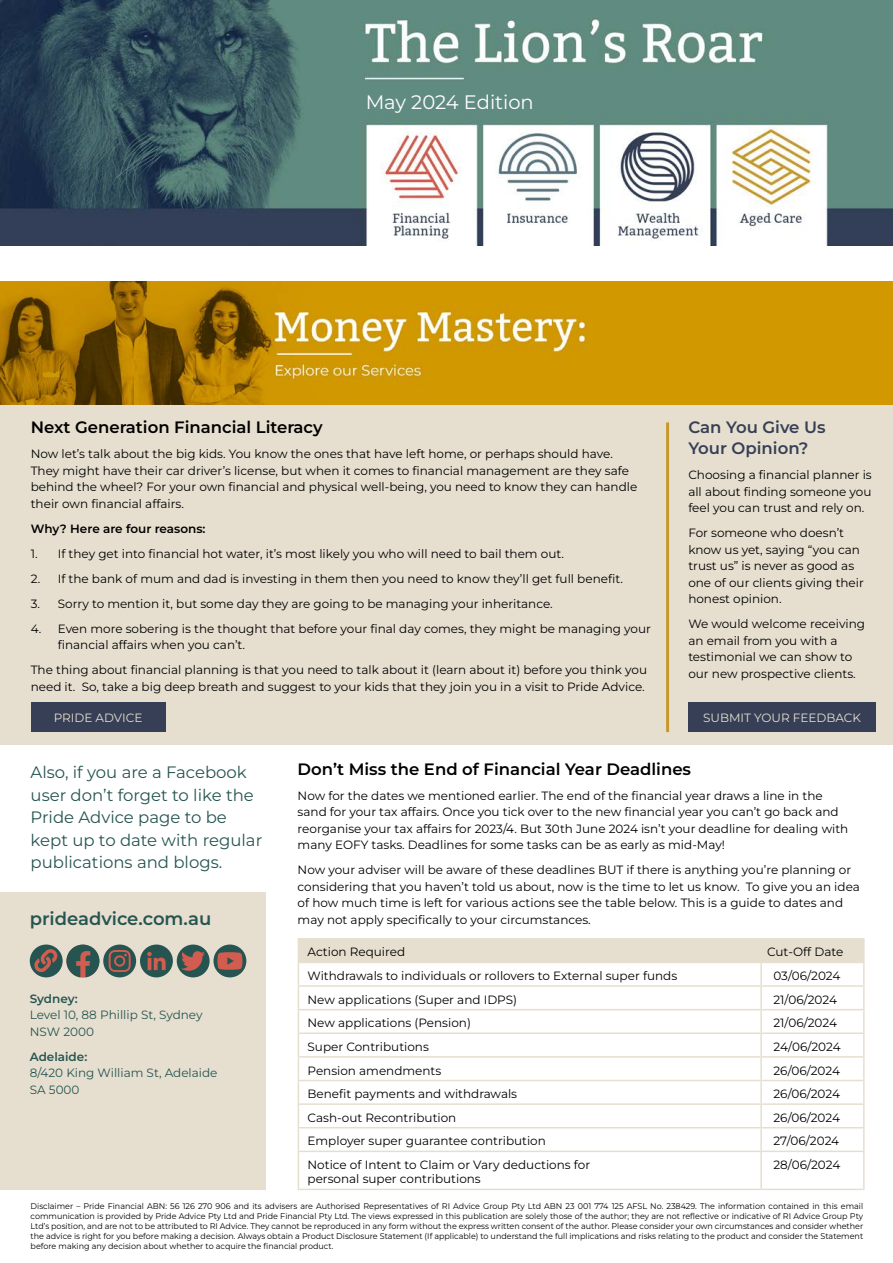
<style>
.page{position:relative;width:893px;height:1263px;background:#fff}
.page>*{position:absolute;margin:0;border:0;box-sizing:border-box;transform-origin:0 0}
.t1{font:19.5px "Montserrat";color:#fff}
.t2{font:600 18px "Montserrat";color:#265551}
.t3{font:16.5px/22.5px "Montserrat";color:#265551}
.t4{font:600 16.5px "Montserrat";color:#000}
.t5{font:600 16.5px/21px "Montserrat";color:#363f55}
.t6{font:12px/16.5px "Montserrat";color:#000}
.t7{font:12px/16.5px "Montserrat";color:#265551}
.t8{font:12px "Montserrat";color:#e6dfd0}
.t9{font:600 12px "Montserrat";color:#000}
.t10{font:600 12px "Montserrat";color:#265551}
.t11{font:8.25px/10.1px "Montserrat";color:#000;text-align:justify}
</style>
<div class="page">
<img style="left:0;top:0;width:893px;height:246px">
<div style="left:0;top:892px;width:266px;height:297px;background:#e6dfd0"></div>
<div style="left:177px;top:944px;width:33px;height:33px;background:#265551;border-radius:50%"></div>
<svg style="left:181px;top:951px;width:24px;height:20px"></svg>
<div style="left:140px;top:944px;width:33px;height:33px;background:#265551;border-radius:50%"></div>
<svg style="left:147px;top:952px;width:19px;height:18px"></svg>
<div style="left:103px;top:944px;width:33px;height:33px;background:#265551;border-radius:50%"></div>
<svg style="left:109px;top:950px;width:22px;height:22px"></svg>
<svg style="left:66px;top:944px;width:33px;height:33px"></svg>
<div style="left:30px;top:944px;width:33px;height:33px;background:#265551;border-radius:50%"></div>
<svg style="left:34px;top:948px;width:24px;height:25px"></svg>
<div style="left:213px;top:944px;width:33px;height:33px;background:#265551;border-radius:50%"></div>
<svg style="left:217px;top:952px;width:25px;height:18px"></svg>
<div style="left:0;top:379px;width:893px;height:366px;background:#e6dfd0"></div>
<img style="left:0;top:281px;width:30px;height:123px">
<div style="left:659px;top:281px;width:35px;height:123px;background:#d19800"></div>
<div style="left:694px;top:281px;width:199px;height:123px;background:#d19800"></div>
<hr style="left:298px;top:938px;width:463px;height:1px;background:#e6dfd0">
<hr style="left:761px;top:938px;width:104px;height:1px;background:#e6dfd0">
<hr style="left:863px;top:939px;width:2px;height:23px;background:#e6dfd0">
<hr style="left:761px;top:962px;width:104px;height:1px;background:#e6dfd0">
<hr style="left:863px;top:963px;width:2px;height:22px;background:#e6dfd0">
<hr style="left:761px;top:985px;width:104px;height:2px;background:#e6dfd0">
<hr style="left:863px;top:987px;width:2px;height:22px;background:#e6dfd0">
<hr style="left:761px;top:1009px;width:104px;height:1px;background:#e6dfd0">
<hr style="left:863px;top:1010px;width:2px;height:22px;background:#e6dfd0">
<hr style="left:761px;top:1032px;width:104px;height:2px;background:#e6dfd0">
<hr style="left:863px;top:1034px;width:2px;height:22px;background:#e6dfd0">
<hr style="left:761px;top:1056px;width:104px;height:2px;background:#e6dfd0">
<hr style="left:863px;top:1058px;width:2px;height:22px;background:#e6dfd0">
<hr style="left:761px;top:1080px;width:104px;height:1px;background:#e6dfd0">
<hr style="left:863px;top:1081px;width:2px;height:22px;background:#e6dfd0">
<hr style="left:761px;top:1103px;width:104px;height:2px;background:#e6dfd0">
<hr style="left:863px;top:1105px;width:2px;height:22px;background:#e6dfd0">
<svg style="left:298px;top:939px;width:566px;height:211px"></svg>
<hr style="left:761px;top:1127px;width:104px;height:1px;background:#e6dfd0">
<hr style="left:760px;top:1128px;width:2px;height:22px;background:#e6dfd0">
<hr style="left:863px;top:1128px;width:2px;height:22px;background:#e6dfd0">
<hr style="left:298px;top:1150px;width:463px;height:2px;background:#e6dfd0">
<hr style="left:298px;top:1152px;width:1px;height:36px;background:#e6dfd0">
<hr style="left:761px;top:1150px;width:104px;height:2px;background:#e6dfd0">
<hr style="left:760px;top:1152px;width:2px;height:36px;background:#e6dfd0">
<hr style="left:863px;top:1152px;width:2px;height:36px;background:#e6dfd0">
<hr style="left:298px;top:1188px;width:463px;height:2px;background:#e6dfd0">
<hr style="left:761px;top:1188px;width:104px;height:2px;background:#e6dfd0">
<hr style="left:666px;top:422px;width:3px;height:310px;background:#c7982c">
<svg style="left:30px;top:281px;width:629px;height:451px"></svg>
<div style="left:688px;top:702px;width:188px;height:30px;background:#363f55"></div>
<h1 class="t1" style="left:366px;top:89px;width:170px">May 2024 Edition</h1>
<h3 class="t4" style="left:31px;top:416px;width:293px">Next Generation Financial Literacy</h3>
<p class="t6" style="left:31px;top:445px;width:608px">Now let’s talk about the big kids. You know the ones that have left home, or perhaps should have.<br>They might have their car driver’s license, but when it comes to financial management are they safe behind the wheel? For your own financial and physical well-being, you need to know they can handle their own financial affairs.</p>
<p class="t9" style="left:31px;top:520px;width:176px">Why? Here are four reasons:</p>
<p class="t6" style="left:31px;top:545px;width:535px">1. If they get into financial hot water, it’s most likely you who will need to bail them out.</p>
<p class="t6" style="left:31px;top:570px;width:594px">2. If the bank of mum and dad is investing in them then you need to know they’ll get full benefit.</p>
<p class="t6" style="left:31px;top:595px;width:524px">3. Sorry to mention it, but some day they are going to be managing your inheritance.</p>
<p class="t6" style="left:58px;top:620px;width:595px;text-indent:-27px">4. Even more sobering is the thought that before your final day comes, they might be managing your financial affairs when you can’t.</p>
<p class="t6" style="left:31px;top:661px;width:618px">The thing about financial planning is that you need to talk about it (learn about it) before you think you need it. So, take a big deep breath and suggest to your kids that they join you in a visit to Pride Advice.</p>
<p class="t8" style="left:54px;top:710px;width:90px">PRIDE ADVICE</p>
<h3 class="t5" style="left:688px;top:416px;width:139px">Can You Give Us<br>Your Opinion?</h3>
<p class="t6" style="left:688px;top:466px;width:185px;text-align:justify">Choosing a financial planner is all about finding someone you feel you can trust and rely on.</p>
<p class="t6" style="left:688px;top:524px;width:177px">For someone who doesn’t know us yet, saying “you can trust us” is never as good as one of our clients giving their honest opinion.</p>
<p class="t6" style="left:688px;top:615px;width:178px">We would welcome receiving an email from you with a testimonial we can show to our new prospective clients.</p>
<p class="t8" style="left:703px;top:710px;width:159px">SUBMIT YOUR FEEDBACK</p>
<h3 class="t3" style="left:31px;top:761px;width:233px">Also, if you are a Facebook user don’t forget to like the<br>Pride Advice page to be kept up to date with regular publications and blogs.</h3>
<h2 class="t2" style="left:30px;top:907px;width:183px">prideadvice.com.au</h2>
<p class="t10" style="left:30px;top:991px;width:49px">Sydney:</p>
<p class="t7" style="left:30px;top:1007px;width:174px">Level 10, 88 Phillip St, Sydney<br>NSW 2000</p>
<p class="t10" style="left:30px;top:1049px;width:59px">Adelaide:</p>
<p class="t7" style="left:30px;top:1065px;width:189px">8/420 King William St, Adelaide<br>SA 5000</p>
<h3 class="t4" style="left:298px;top:758px;width:395px">Don’t Miss the End of Financial Year Deadlines</h3>
<p class="t6" style="left:298px;top:787px;width:552px">Now for the dates we mentioned earlier. The end of the financial year draws a line in the sand for your tax affairs. Once you tick over to the new financial year you can’t go back and reorganise your tax affairs for 2023/4. But 30th June 2024 isn’t your deadline for dealing with many EOFY tasks. Deadlines for some tasks can be as early as mid-May!</p>
<p class="t6" style="left:298px;top:861px;width:564px">Now your adviser will be aware of these deadlines BUT if there is anything you’re planning or considering that you haven’t told us about, now is the time to let us know. To give you an idea of how much time is left for various actions see the table below. This is a guide to dates and may not apply specifically to your circumstances.</p>
<p class="t6" style="left:308px;top:943px;width:99px">Action Required</p>
<p class="t6" style="left:767px;top:943px;width:78px">Cut-Off Date</p>
<p class="t6" style="left:308px;top:967px;width:371px">Withdrawals to individuals or rollovers to External super funds</p>
<p class="t6" style="left:773px;top:967px;width:68px">03/06/2024</p>
<p class="t6" style="left:308px;top:991px;width:211px">New applications (Super and IDPS)</p>
<p class="t6" style="left:773px;top:991px;width:65px">21/06/2024</p>
<p class="t6" style="left:308px;top:1014px;width:165px">New applications (Pension)</p>
<p class="t6" style="left:773px;top:1014px;width:65px">21/06/2024</p>
<p class="t6" style="left:308px;top:1038px;width:123px">Super Contributions</p>
<p class="t6" style="left:773px;top:1038px;width:69px">24/06/2024</p>
<p class="t6" style="left:308px;top:1062px;width:135px">Pension amendments</p>
<p class="t6" style="left:773px;top:1062px;width:68px">26/06/2024</p>
<p class="t6" style="left:308px;top:1085px;width:211px">Benefit payments and withdrawals</p>
<p class="t6" style="left:773px;top:1085px;width:68px">26/06/2024</p>
<p class="t6" style="left:308px;top:1109px;width:150px">Cash-out Recontribution</p>
<p class="t6" style="left:773px;top:1109px;width:68px">26/06/2024</p>
<p class="t6" style="left:308px;top:1132px;width:240px">Employer super guarantee contribution</p>
<p class="t6" style="left:773px;top:1132px;width:67px">27/06/2024</p>
<p class="t6" style="left:308px;top:1157px;width:284px;line-height:14.4px">Notice of Intent to Claim or Vary deductions for personal super contributions</p>
<p class="t6" style="left:773px;top:1156px;width:68px">28/06/2024</p>
<p class="t11" style="left:31px;top:1200px;width:834px">Disclaimer – Pride Financial ABN: 56 126 270 906 and its advisers are Authorised Representatives of RI Advice Group Pty Ltd ABN 23 001 774 125 AFSL No. 238429. The information contained in this email communication is provided by Pride Advice Pty Ltd and Pride Financial Pty Ltd. The views expressed in this publication are solely those of the author; they are not reflective or indicative of RI Advice Group Pty Ltd’s position, and are not to be attributed to RI Advice. They cannot be reproduced in any form without the express written consent of the author. Please consider your own circumstances and consider whether the advice is right for you before making a decision. Always obtain a Product Disclosure Statement (If applicable) to understand the full implications and risks relating to the product and consider the Statement before making any decision about whether to acquire the financial product.</p>
</div>
